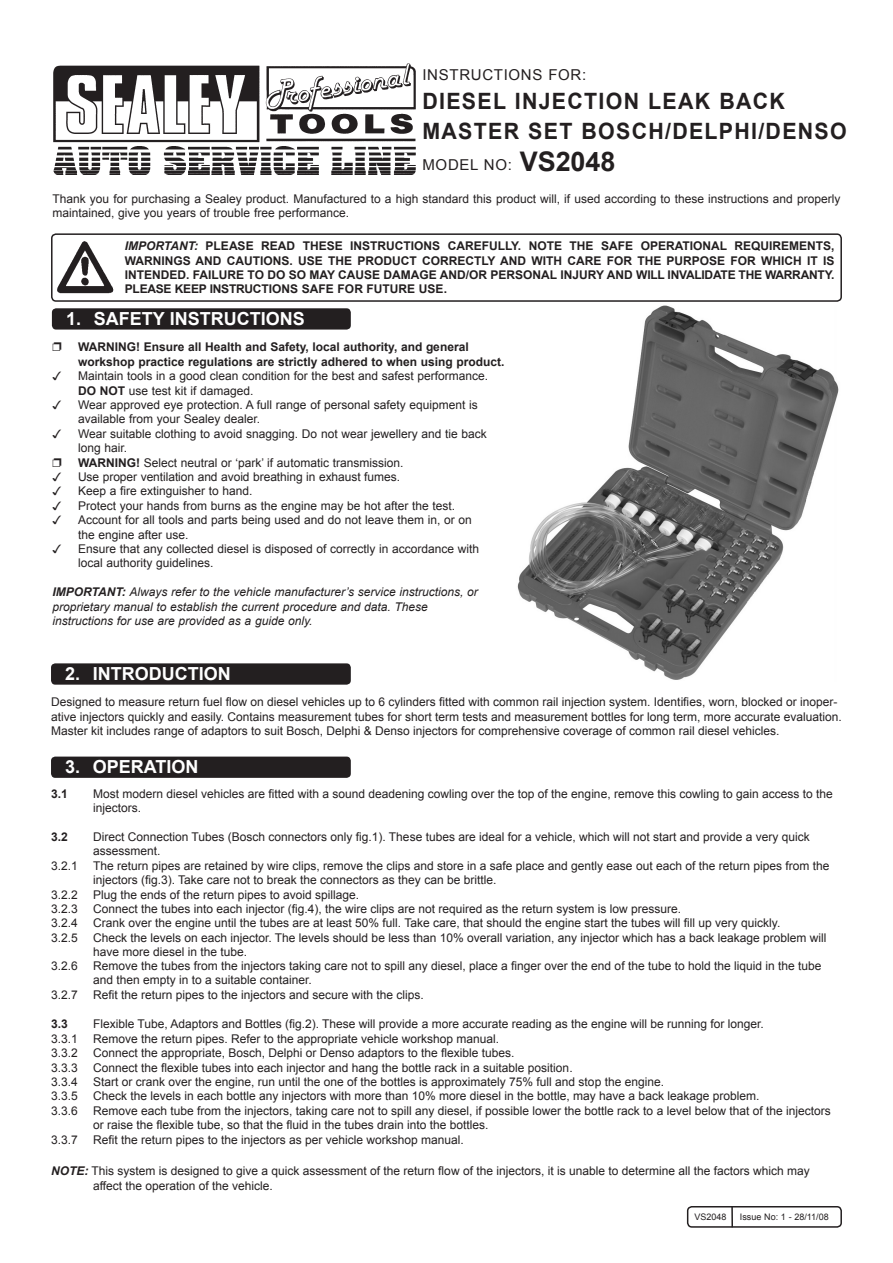
<style>
.page{position:relative;width:893px;height:1263px;background:#fff}
.page>*{position:absolute;margin:0;border:0;box-sizing:border-box;transform-origin:0 0}
.t1{font:700 22.5px/30px "Arial";letter-spacing:.06em;color:#231f20;scale:.95 1}
.Chapter_Header{font:700 18px "Arial";color:#fff}
.t2{font:15px "Arial";letter-spacing:.045em;color:#231f20}
.t3{font:12px/14.4px "Arial";color:#231f20}
.t4{font:700 12px/14.4px "Arial";color:#231f20;text-align:justify}
.t5{font:italic 12px/14.4px "Arial";color:#231f20}
.t6{font:9px "Arial";color:#231f20}
.s1{font-weight:700;font-size:27px}
.s2{font-style:italic}
.s3{font-weight:700}
.s4{font-weight:700;font-style:italic}
</style>
<div class="page">
<img style="left:53px;top:64px;width:363px;height:110px">
<div style="left:52px;top:308px;width:299px;height:22px;background:#231f20;border-radius:4px"></div>
<div style="left:51px;top:233px;width:791px;height:69px;border:2px solid #231f20;border-radius:4px"></div>
<img style="left:57px;top:241px;width:57px;height:53px">
<div style="left:51px;top:663px;width:300px;height:22px;background:#231f20;border-radius:4px"></div>
<div style="left:51px;top:756px;width:300px;height:22px;background:#231f20;border-radius:4px"></div>
<div style="left:687px;top:1206px;width:155px;height:22px;border:2px solid #231f20;border-radius:4px"></div>
<hr style="left:731px;top:1207px;width:2px;height:20px;background:#231f20">
<img style="left:517px;top:305px;width:322px;height:375px">
<p class="t2" style="left:422px;top:65px;width:165px">INSTRUCTIONS FOR:</p>
<p class="t1" style="left:422px;top:87px;width:383px">DIESEL INJECTION leak back maste</p>
<p class="t1" style="left:504px;top:117px;width:42px">r set</p>
<p class="t1" style="left:581px;top:117px;width:36px">bosc</p>
<p class="t1" style="left:648px;top:117px;width:42px">h/del</p>
<p class="t1" style="left:719px;top:117px;width:67px">phi/denso</p>
<p class="t2" style="left:422px;top:155px;width:194px">MODEL NO: <span class="s1">VS2048</span></p>
<p class="t3" style="left:53px;top:191px;width:789px">Thank you for purchasing a Sealey product. Manufactured to a high standard this product will, if used according to these instructions and properly maintained, give you years of trouble free performance.</p>
<p class="t4" style="left:125px;top:239px;width:711px"><span class="s2">IMPORTANT:</span> PLEASE READ THESE INSTRUCTIONS CAREFULLY. NOTE THE SAFE OPERATIONAL REQUIREMENTS, WARNINGS AND CAUTIONS. USE THE PRODUCT CORRECTLY AND WITH CARE FOR THE PURPOSE FOR WHICH IT IS INTENDED. FAILURE TO DO SO MAY CAUSE DAMA</p>
<p class="t4" style="left:420px;top:268px;width:366px">GE AND/OR PERSONAL INJURY AND WILL INVALIDATE THE WARRA</p>
<p class="t4" style="left:809px;top:268px;width:27px">NTY.</p>
<p class="t4" style="left:125px;top:282px;width:324px">PLEASE KEEP INSTRUCTIONS SAFE FOR FUTURE USE.</p>
<p class="Chapter_Header" style="left:66px;top:307px;width:240px">1. SAFETY INSTRUCTIONS</p>
<p class="t4" style="left:78px;top:340px;width:428px">WARNING! Ensure all Health and Safety, local authority, and general workshop practice regulations are strictly adhered to when using product.</p>
<p class="t3" style="left:78px;top:369px;width:412px">Maintain tools in a good clean condition for the best and safest performance.<br><span class="s3">DO NOT</span> use test kit if damaged.</p>
<p class="t3" style="left:78px;top:398px;width:401px">Wear approved eye protection. A full range of personal safety equipment is available from your Sealey dealer.</p>
<p class="t3" style="left:78px;top:426px;width:410px">Wear suitable clothing to avoid snagging. Do not wear jewellery and tie back long hair.</p>
<p class="t3" style="left:78px;top:455px;width:327px"><span class="s3">WARNING!</span> Select neutral or ‘park’ if automatic transmission.</p>
<p class="t3" style="left:78px;top:470px;width:323px">Use proper ventilation and avoid breathing in exhaust fumes.</p>
<p class="t3" style="left:78px;top:484px;width:176px">Keep a fire extinguisher to hand.</p>
<p class="t3" style="left:78px;top:498px;width:379px">Protect your hands from burns as the engine may be hot after the test.</p>
<p class="t3" style="left:78px;top:513px;width:395px">Account for all tools and parts being used and do not leave them in, or on</p>
<p class="t3" style="left:78px;top:527px;width:112px">the engine after use.</p>
<p class="t3" style="left:78px;top:542px;width:403px">Ensure that any collected diesel is disposed of correctly in accordance with local authority guidelines.</p>
<p class="t5" style="left:53px;top:585px;width:427px"><span class="s3">IMPORTANT:</span> Always refer to the vehicle manufacturer’s service instructions, or proprietary manual to establish the current procedure and data. These instructions for use are provided as a guide only.</p>
<p class="Chapter_Header" style="left:65px;top:662px;width:167px">2. INTRODUCTION</p>
<p class="t3" style="left:51px;top:695px;width:792px">Designed to measure return fuel flow on diesel vehicles up to 6 cylinders fitted with common rail injection system. Identifies, worn, blocked or inoper&shy;ative injectors quickly and easily. Contains measurement tubes for short term tests and measurement bottles for long term, more accurate evaluation.<br>Master kit includes range of adaptors to suit Bosch, Delphi &amp; Denso injectors for comprehensive coverage of common rail diesel vehicles.</p>
<p class="Chapter_Header" style="left:65px;top:755px;width:135px">3. OPERATION</p>
<p class="t4" style="left:51px;top:787px;width:18px">3.1</p>
<p class="t3" style="left:93px;top:786px;width:741px">Most modern diesel vehicles are fitted with a sound deadening cowling over the top of the engine, remove this cowling to gain access to the injectors.</p>
<p class="t4" style="left:51px;top:830px;width:18px">3.2</p>
<p class="t3" style="left:93px;top:830px;width:718px">Direct Connection Tubes (Bosch connectors only fig.1). These tubes are ideal for a vehicle, which will not start and provide a very quick</p>
<p class="t3" style="left:93px;top:844px;width:69px">assessment.</p>
<p class="t3" style="left:51px;top:858px;width:28px">3.2.1</p>
<p class="t3" style="left:93px;top:858px;width:738px">The return pipes are retained by wire clips, remove the clips and store in a safe place and gently ease out each of the return pipes from the injectors (fig.3). Take care not to break the connectors as they can be brittle.</p>
<p class="t3" style="left:51px;top:887px;width:28px">3.2.2</p>
<p class="t3" style="left:93px;top:887px;width:268px">Plug the ends of the return pipes to avoid spillage.</p>
<p class="t3" style="left:51px;top:902px;width:28px">3.2.3</p>
<p class="t3" style="left:93px;top:902px;width:590px">Connect the tubes into each injector (fig.4), the wire clips are not required as the return system is low pressure.</p>
<p class="t3" style="left:51px;top:916px;width:28px">3.2.4</p>
<p class="t3" style="left:93px;top:916px;width:689px">Crank over the engine until the tubes are at least 50% full. Take care, that should the engine start the tubes will fill up very quickly.</p>
<p class="t3" style="left:51px;top:930px;width:28px">3.2.5</p>
<p class="t3" style="left:93px;top:930px;width:735px">Check the levels on each injector. The levels should be less than 10% overall variation, any injector which has a back leakage problem will have more diesel in the tube.</p>
<p class="t3" style="left:51px;top:958px;width:28px">3.2.6</p>
<p class="t3" style="left:93px;top:958px;width:730px">Remove the tubes from the injectors taking care not to spill any diesel, place a finger over the end of the tube to hold the liquid in the tube and then empty in to a suitable container.</p>
<p class="t3" style="left:51px;top:987px;width:28px">3.2.7</p>
<p class="t3" style="left:93px;top:987px;width:332px">Refit the return pipes to the injectors and secure with the clips.</p>
<p class="t4" style="left:51px;top:1017px;width:18px">3.3</p>
<p class="t3" style="left:93px;top:1017px;width:672px">Flexible Tube, Adaptors and Bottles (fig.2). These will provide a more accurate reading as the engine will be running for longer.</p>
<p class="t3" style="left:51px;top:1031px;width:28px">3.3.1</p>
<p class="t3" style="left:93px;top:1031px;width:408px">Remove the return pipes. Refer to the appropriate vehicle workshop manual.</p>
<p class="t3" style="left:51px;top:1046px;width:28px">3.3.2</p>
<p class="t3" style="left:93px;top:1046px;width:423px">Connect the appropriate, Bosch, Delphi or Denso adaptors to the flexible tubes.</p>
<p class="t3" style="left:51px;top:1060px;width:28px">3.3.3</p>
<p class="t3" style="left:93px;top:1060px;width:481px">Connect the flexible tubes into each injector and hang the bottle rack in a suitable position.</p>
<p class="t3" style="left:51px;top:1074px;width:28px">3.3.4</p>
<p class="t3" style="left:93px;top:1074px;width:572px">Start or crank over the engine, run until the one of the bottles is approximately 75% full and stop the engine.</p>
<p class="t3" style="left:51px;top:1089px;width:28px">3.3.5</p>
<p class="t3" style="left:93px;top:1089px;width:668px">Check the levels in each bottle any injectors with more than 10% more diesel in the bottle, may have a back leakage problem.</p>
<p class="t3" style="left:51px;top:1103px;width:28px">3.3.6</p>
<p class="t3" style="left:93px;top:1103px;width:739px">Remove each tube from the injectors, taking care not to spill any diesel, if possible lower the bottle rack to a level below that of the injectors or raise the flexible tube, so that the fluid in the tubes drain into the bottles.</p>
<p class="t3" style="left:51px;top:1132px;width:28px">3.3.7</p>
<p class="t3" style="left:93px;top:1132px;width:372px">Refit the return pipes to the injectors as per vehicle workshop manual.</p>
<p class="t3" style="left:51px;top:1164px;width:760px"><span class="s4">NOTE:</span> This system is designed to give a quick assessment of the return flow of the injectors, it is unable to determine all the factors which may</p>
<p class="t3" style="left:93px;top:1178px;width:181px">affect the operation of the vehicle.</p>
<p class="t6" style="left:695px;top:1211px;width:34px">VS2048</p>
<p class="t6" style="left:740px;top:1211px;width:90px">Issue No: 1 - 28/11/08</p>
</div>
